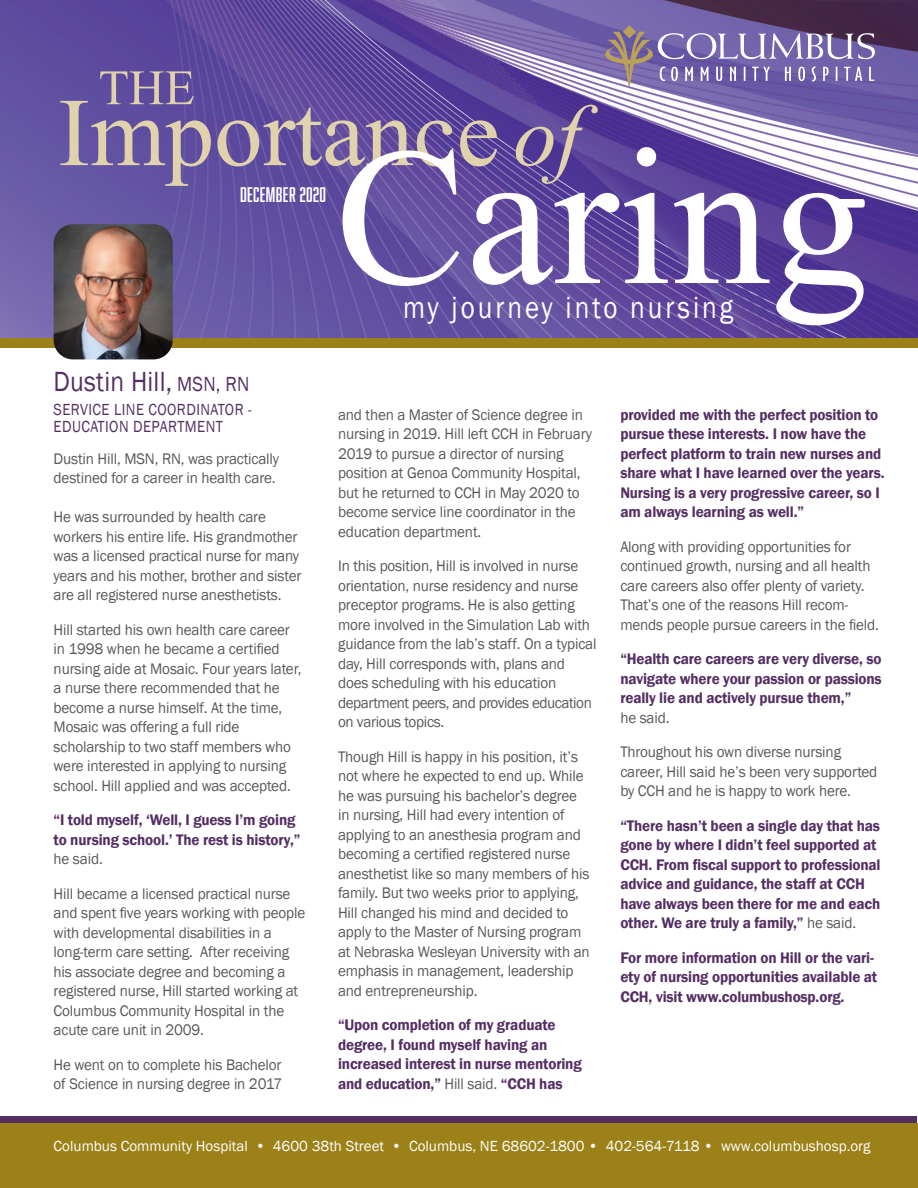
<style>
.page{position:relative;width:918px;height:1188px;background:#fff}
.page>*{position:absolute;margin:0;border:0;box-sizing:border-box;transform-origin:0 0}
.t1{font:31.5px "Franklin Gothic";letter-spacing:.11em;color:#fff;scale:.86 1}
.t2{font:28.5px "Franklin Gothic";letter-spacing:.01em;color:#542e63;scale:.89 1}
.t3{font:19.5px "Abolition Round";letter-spacing:.02em;color:#fff}
.t4{font:16.5px "Franklin Gothic";letter-spacing:.03em;color:#542e63;scale:.89 1}
.t5{font:15.75px/19.5px "Franklin Gothic";letter-spacing:-.01em;color:#57585a;scale:.96 1}
.t6{font:600 15.75px/19.5px "Franklin Gothic";letter-spacing:-.01em;color:#542e63;scale:.96 1}
.t7{font:15px "Franklin Gothic";color:#fff}
.s1{font-size:21px}
.s2{font-weight:400;color:#57585a}
</style>
<div class="page">
<svg style="left:1px;top:1117px;width:916px;height:7px;background:#5e3958"></svg>
<div style="left:0;top:338px;width:918px;height:10px;background:#9c8118"></div>
<img style="left:0;top:0;width:918px;height:338px">
<img style="left:656px;top:27px;width:218px;height:59px">
<img style="left:605px;top:26px;width:47px;height:59px">
<div style="left:0;top:1124px;width:918px;height:64px;background:#9c8118"></div>
<svg style="left:60px;top:101px;width:538px;height:85px;background:#7866a1"></svg>
<svg style="left:100px;top:71px;width:94px;height:33px;background:#8171a1"></svg>
<svg style="left:343px;top:147px;width:522px;height:178px"></svg>
<img style="left:54px;top:224px;width:119px;height:135px">
<p class="t3" style="left:240px;top:183px;width:87px">DECEMBER 2020</p>
<p class="t2" style="left:54px;top:363px;width:222px">Dustin Hill, <span class="s1">MSN, RN</span></p>
<p class="t1" style="left:403px;top:288px;width:385px">my journey into nursing</p>
<p class="t4" style="left:54px;top:400px;width:224px">SERVICE LINE COORDINATOR -</p>
<p class="t4" style="left:54px;top:416px;width:192px">EDUCATION DEPARTMENT</p>
<p class="t5" style="left:338px;top:405px;width:266px">and then a Master of Science degree in nursing in 2019. Hill left CCH in February 2019 to pursue a director of nursing position at Genoa Community Hospital, but he returned to CCH in May 2020 to become service line coordinator in the education department.</p>
<p class="t5" style="left:338px;top:557px;width:271px">In this position, Hill is involved in nurse orientation, nurse residency and nurse preceptor programs. He is also getting more involved in the Simulation Lab with guidance from the lab’s staff. On a typical day, Hill corresponds with, plans and does scheduling with his education department peers, and provides education on various topics.</p>
<p class="t5" style="left:338px;top:747px;width:264px">Though Hill is happy in his position, it’s not where he expected to end up. While he was pursuing his bachelor’s degree in nursing, Hill had every intention of applying to an anesthesia program and becoming a certified registered nurse anesthetist like so many members of his family. But two weeks prior to applying, Hill changed his mind and decided to apply to the Master of Nursing program at Nebraska Wesleyan University with an emphasis in management, leadership and entrepreneurship.</p>
<p class="t6" style="left:338px;top:1016px;width:255px">“Upon completion of my graduate degree, I found myself having an increased interest in nurse mentoring and education,” <span class="s2">Hill said.</span> “CCH has</p>
<p class="t5" style="left:54px;top:449px;width:237px">Dustin Hill, MSN, RN, was practically destined for a career in health care.</p>
<p class="t5" style="left:54px;top:508px;width:260px">He was surrounded by health care workers his entire life. His grandmother was a licensed practical nurse for many years and his mother, brother and sister are all registered nurse anesthetists.</p>
<p class="t5" style="left:54px;top:620px;width:260px">Hill started his own health care career in 1998 when he became a certified nursing aide at Mosaic. Four years later, a nurse there recommended that he become a nurse himself. At the time, Mosaic was offering a full ride scholarship to two staff members who were interested in applying to nursing school. Hill applied and was accepted.</p>
<p class="t6" style="left:54px;top:810px;width:259px">“I told myself, ‘Well, I guess I’m going to nursing school.’ The rest is history,” <span class="s2">he said.</span></p>
<p class="t5" style="left:54px;top:884px;width:264px">Hill became a licensed practical nurse and spent five years working with people with developmental disabilities in a long-term care setting. After receiving his associate degree and becoming a registered nurse, Hill started working at Columbus Community Hospital in the acute care unit in 2009.</p>
<p class="t5" style="left:54px;top:1055px;width:240px">He went on to complete his Bachelor of Science in nursing degree in 2017</p>
<p class="t6" style="left:620px;top:405px;width:277px">provided me with the perfect position to pursue these interests. I now have the perfect platform to train new nurses and share what I have learned over the years.<br>Nursing is a very progressive career, so I am always learning as well.”</p>
<p class="t5" style="left:620px;top:537px;width:271px">Along with providing opportunities for continued growth, nursing and all health care careers also offer plenty of variety.<br>That’s one of the reasons Hill recom&shy;mends people pursue careers in the field.</p>
<p class="t6" style="left:620px;top:650px;width:274px">“Health care careers are very diverse, so navigate where your passion or passions really lie and actively pursue them,”<br><span class="s2">he said.</span></p>
<p class="t5" style="left:620px;top:743px;width:269px">Throughout his own diverse nursing career, Hill said he’s been very supported by CCH and he is happy to work here.</p>
<p class="t6" style="left:620px;top:816px;width:273px">“There hasn’t been a single day that has gone by where I didn’t feel supported at CCH. From fiscal support to professional advice and guidance, the staff at CCH have always been there for me and each other. We are truly a family,” <span class="s2">he said.</span></p>
<p class="t6" style="left:620px;top:948px;width:269px">For more information on Hill or the vari&shy;ety of nursing opportunities available at<br>CCH, visit www.columbushosp.org.</p>
<p class="t7" style="left:54px;top:1136px;width:818px">Columbus Community Hospital • 4600 38th Street • Columbus, NE 68602-1800 • 402-564-7118 • www.columbushosp.org</p>
</div>
